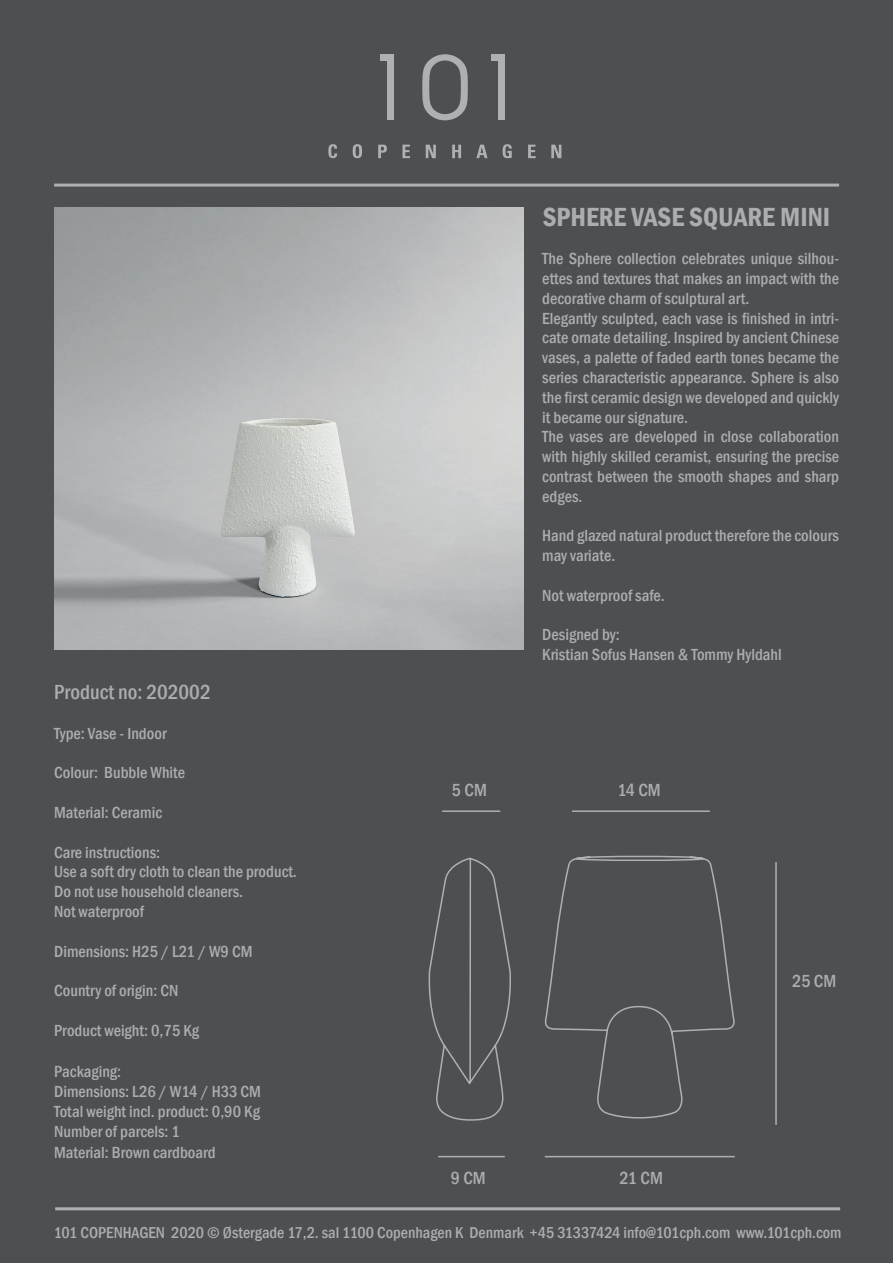
<style>
.page{position:relative;width:893px;height:1263px;background:#4c5053}
.page>*{position:absolute;margin:0;border:0;box-sizing:border-box;transform-origin:0 0}
.t1{font:600 condensed 27px "Franklin Gothic";color:#abaeaf}
.t2{font:500 condensed 21px "Franklin Gothic";color:#abaeaf}
.t3{font:500 condensed 18px "Franklin Gothic";color:#abaeaf}
.t4{font:500 condensed 16.5px/19.8px "Franklin Gothic";color:#abaeaf}
.t5{font:500 condensed 16.2px "Franklin Gothic";color:#abaeaf}
</style>
<div class="page">
<img style="left:54px;top:207px;width:469px;height:443px">
<svg style="left:422px;top:54px;width:46px;height:66px"></svg>
<div style="left:498px;top:58px;width:6px;height:62px;background:#adb1b1"></div>
<div style="left:491px;top:54px;width:13px;height:7px;background:#adb1b1"></div>
<div style="left:387px;top:58px;width:7px;height:62px;background:#adb1b1"></div>
<div style="left:380px;top:54px;width:13px;height:7px;background:#adb1b1"></div>
<svg style="left:328px;top:144px;width:9px;height:14px"></svg>
<svg style="left:353px;top:144px;width:9px;height:14px"></svg>
<svg style="left:378px;top:145px;width:9px;height:13px"></svg>
<svg style="left:402px;top:145px;width:8px;height:13px"></svg>
<svg style="left:426px;top:145px;width:10px;height:13px"></svg>
<svg style="left:452px;top:145px;width:9px;height:13px"></svg>
<svg style="left:476px;top:145px;width:12px;height:13px"></svg>
<svg style="left:503px;top:144px;width:9px;height:14px"></svg>
<svg style="left:528px;top:145px;width:8px;height:13px"></svg>
<svg style="left:551px;top:145px;width:10px;height:13px"></svg>
<hr style="left:54px;top:184px;width:785px;height:3px;background:#adb1b1">
<hr style="left:55px;top:1207px;width:785px;height:3px;background:#adb1b1">
<hr style="left:545px;top:1156px;width:190px;height:1px;background:#adb1b1">
<hr style="left:438px;top:1156px;width:67px;height:1px;background:#adb1b1">
<hr style="left:775px;top:862px;width:2px;height:263px;background:#adb1b1">
<hr style="left:572px;top:810px;width:138px;height:2px;background:#adb1b1">
<hr style="left:442px;top:810px;width:58px;height:2px;background:#adb1b1">
<svg style="left:428px;top:857px;width:83px;height:264px"></svg>
<svg style="left:544px;top:855px;width:191px;height:264px"></svg>
<p class="t2" style="left:54px;top:678px;width:158px">Product no: 202002</p>
<p class="t4" style="left:54px;top:723px;width:114px">Type: Vase - Indoor</p>
<p class="t4" style="left:54px;top:763px;width:133px">Colour: Bubble White</p>
<p class="t4" style="left:54px;top:802px;width:109px">Material: Ceramic</p>
<p class="t4" style="left:54px;top:842px;width:244px">Care instructions:<br>Use a soft dry cloth to clean the product.<br>Do not use household cleaners.<br>Not waterproof</p>
<p class="t4" style="left:54px;top:941px;width:200px">Dimensions: H25 / L21 / W9 CM</p>
<p class="t4" style="left:54px;top:981px;width:126px">Country of origin: CN</p>
<p class="t4" style="left:54px;top:1020px;width:147px">Product weight: 0,75 Kg</p>
<p class="t4" style="left:54px;top:1062px;width:208px">Packaging:<br>Dimensions: L26 / W14 / H33 CM<br>Total weight incl. product: 0,90 Kg<br>Number of parcels: 1</p>
<p class="t4" style="left:54px;top:1143px;width:163px">Material: Brown cardboard</p>
<h1 class="t1" style="left:543px;top:199px;width:289px">SPHERE VASE SQUARE MINI</h1>
<p class="t4" style="left:542px;top:249px;width:298px">The Sphere collection celebrates unique silhou&shy;ettes and textures that makes an impact with the decorative charm of sculptural art.<br>Elegantly sculpted, each vase is finished in intri&shy;cate ornate detailing. Inspired by ancient Chinese vases, a palette of faded earth tones became the series characteristic appearance. Sphere is also the first ceramic design we developed and quickly it became our signature.<br>The vases are developed in close collaboration with highly skilled ceramist, ensuring the precise contrast between the smooth shapes and sharp edges.</p>
<p class="t4" style="left:542px;top:526px;width:298px">Hand glazed natural product therefore the colours may variate.</p>
<p class="t4" style="left:542px;top:585px;width:124px">Not waterproof safe.</p>
<p class="t4" style="left:542px;top:625px;width:241px">Designed by:<br>Kristian Sofus Hansen &amp; Tommy Hyldahl</p>
<p class="t3" style="left:452px;top:778px;width:36px">5 CM</p>
<p class="t3" style="left:617px;top:778px;width:45px">14 CM</p>
<p class="t3" style="left:451px;top:1166px;width:36px">9 CM</p>
<p class="t3" style="left:620px;top:1166px;width:45px">21 CM</p>
<p class="t3" style="left:792px;top:969px;width:46px">25 CM</p>
<p class="t5" style="left:54px;top:1222px;width:789px">101 COPENHAGEN 2020 © Østergade 17,2. sal 1100 Copenhagen K Denmark +45 31337424 info@101cph.com www.101cph.com</p>
</div>
